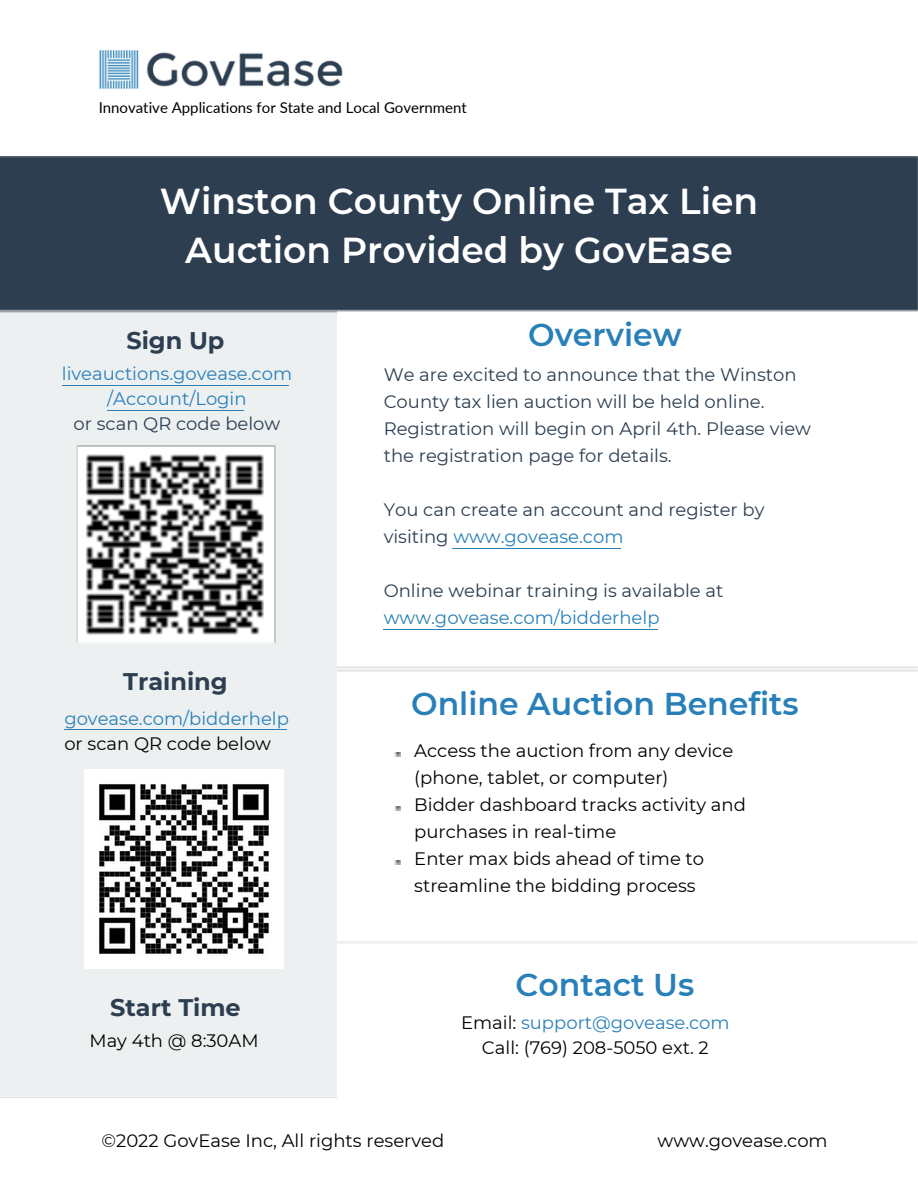
<style>
.page{position:relative;width:918px;height:1188px;background:#fff}
.page>*{position:absolute;margin:0;border:0;box-sizing:border-box;transform-origin:0 0}
.t1{font:600 36px/49.5px "Montserrat";color:#fff;text-align:center}
.t2{font:600 31.5px "Montserrat";color:#2980b9}
.t3{font:700 24px "Montserrat";color:#2c3e50}
.t4{font:18px/27px "Montserrat";color:#000;text-align:center}
.t5{font:18px/27px "Montserrat";color:#2c3e50}
.t6{font:18px/24.8px "Montserrat";color:#2980b9;text-align:center}
.t7{font:15px "Lato";color:#000}
.s1{color:#2980b9}
</style>
<div class="page">
<img style="left:99px;top:50px;width:244px;height:39px">
<div style="left:0;top:312px;width:336px;height:786px;background:#ecf0f1"></div>
<div style="left:0;top:156px;width:918px;height:156px;background:#2c3e50"></div>
<img style="left:85px;top:770px;width:199px;height:199px">
<hr style="left:62px;top:385px;width:227px;height:1px;background:#2980b9">
<hr style="left:64px;top:730px;width:223px;height:1px;background:#2980b9">
<img style="left:76px;top:446px;width:200px;height:198px">
<img style="left:87px;top:454px;width:177px;height:180px">
<hr style="left:107px;top:410px;width:137px;height:1px;background:#2980b9">
<svg style="left:395px;top:753px;width:5px;height:3px"></svg>
<svg style="left:395px;top:807px;width:5px;height:3px"></svg>
<svg style="left:395px;top:861px;width:5px;height:3px"></svg>
<hr style="left:337px;top:941px;width:579px;height:3px;background:#ecf0f1">
<hr style="left:384px;top:629px;width:274px;height:1px;background:#2980b9">
<hr style="left:452px;top:548px;width:169px;height:1px;background:#2980b9">
<p class="t7" style="left:99px;top:99px;width:370px">Innovative Applications for State and Local Government</p>
<h1 class="t1" style="left:160px;top:176px;width:600px">Winston County Online Tax Lien<br>Auction Provided by GovEase</h1>
<h3 class="t3" style="left:126px;top:326px;width:100px">Sign Up</h3>
<p class="t6" style="left:62px;top:361px;width:232px">liveauctions.govease.com /Account/Login</p>
<p class="t5" style="left:74px;top:410px;width:208px">or scan QR code below</p>
<h3 class="t3" style="left:123px;top:667px;width:106px">Training</h3>
<p class="t6" style="left:64px;top:706px;width:226px">govease.com/bidderhelp</p>
<p class="t4" style="left:64px;top:730px;width:208px">or scan QR code below</p>
<h3 class="t3" style="left:110px;top:992px;width:132px">Start Time</h3>
<p class="t4" style="left:89px;top:1027px;width:171px">May 4th @ 8:30AM</p>
<h2 class="t2" style="left:528px;top:316px;width:155px">Overview</h2>
<p class="t5" style="left:384px;top:361px;width:429px">We are excited to announce that the Winston County tax lien auction will be held online.<br>Registration will begin on April 4th. Please view the registration page for details.</p>
<p class="t5" style="left:384px;top:496px;width:382px">You can create an account and register by visiting <span class="s1">www.govease.com</span></p>
<p class="t5" style="left:384px;top:577px;width:341px">Online webinar training is available at</p>
<p class="t6" style="left:384px;top:606px;width:277px">www.govease.com/bidderhelp</p>
<h2 class="t2" style="left:411px;top:684px;width:389px">Online Auction Benefits</h2>
<p class="t4" style="left:414px;top:737px;width:333px;text-align:left">Access the auction from any device (phone, tablet, or computer)<br>Bidder dashboard tracks activity and purchases in real-time<br>Enter max bids ahead of time to streamline the bidding process</p>
<h2 class="t2" style="left:516px;top:966px;width:180px">Contact Us</h2>
<p class="t4" style="left:461px;top:1010px;width:270px;line-height:24.8px">Email: <span class="s1">support@govease.com<br></span>Call: (769) 208-5050 ext. 2</p>
<p class="t4" style="left:102px;top:1127px;width:344px">©2022 GovEase Inc, All rights reserved</p>
<p class="t4" style="left:658px;top:1127px;width:172px">www.govease.com</p>
</div>
